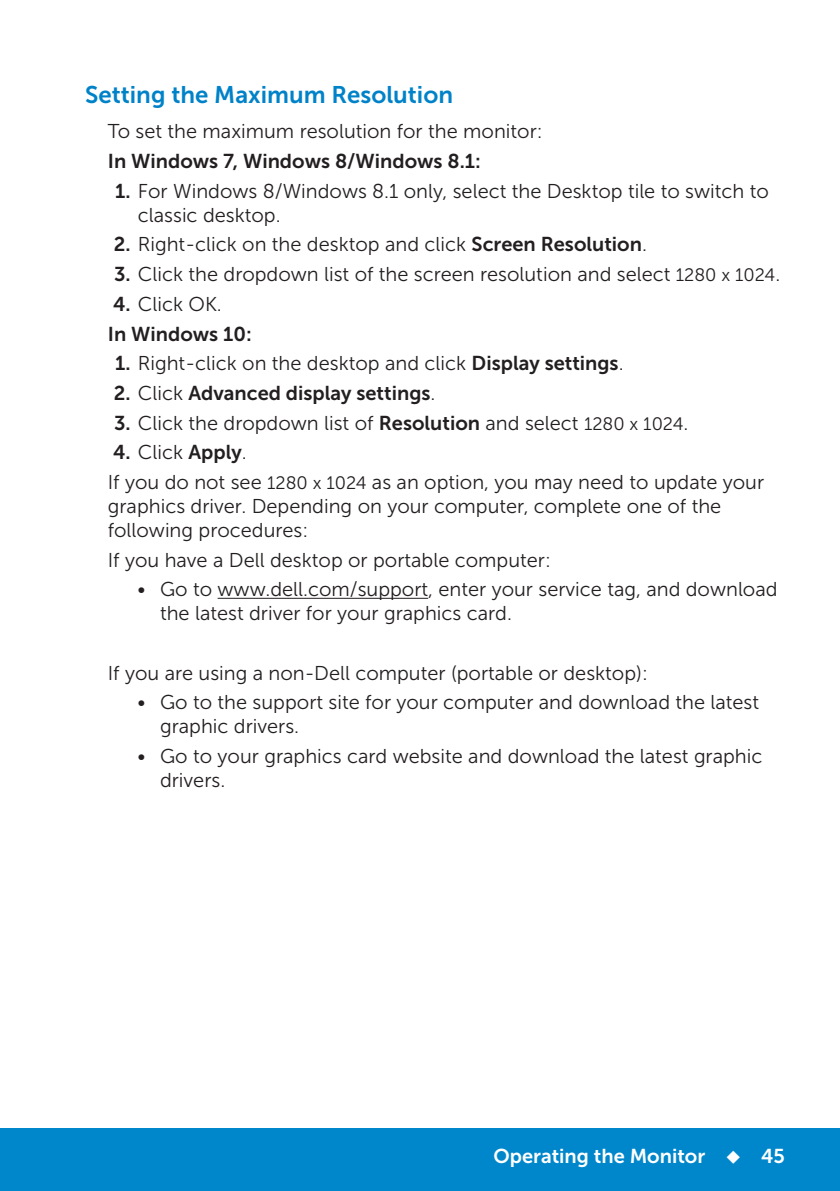
<style>
.page{position:relative;width:840px;height:1191px;background:#fff}
.page>*{position:absolute;margin:0;border:0;box-sizing:border-box;transform-origin:0 0}
.Head2{font:24px "Museo Sans For Dell 700";color:#0082c8}
.Paragraph{font:20px/24px "Museo Sans For Dell 300";color:#231f20}
.Paragraph-2{font:20px "Museo Sans For Dell 700";color:#231f20}
.t1{font:20px "Museo Sans For Dell 700";color:#fff}
.s1{font-family:"Museo Sans For Dell 700"}
.s2{font-size:18px}
.s3{font-family:"Museo Sans For Dell 300"}
</style>
<div class="page">
<div style="left:0;top:1128px;width:839px;height:63px;background:#0087cb"></div>
<hr style="left:217px;top:598px;width:211px;height:1px;background:#231f20">
<p class="Head2" style="left:85px;top:81px;width:369px">Setting the Maximum Resolution</p>
<p class="Paragraph" style="left:108px;top:120px;width:436px">To set the maximum resolution for the monitor:</p>
<p class="Paragraph-2" style="left:108px;top:150px;width:374px">In Windows 7, Windows 8/Windows 8.1:</p>
<p class="Paragraph" style="left:138px;top:179px;width:632px;text-indent:-23px"><span class="s1">1.</span> For Windows 8/Windows 8.1 only, select the Desktop tile to switch to classic desktop.</p>
<p class="Paragraph" style="left:114px;top:233px;width:534px"><span class="s1">2.</span> Right-click on the desktop and click <span class="s1">Screen Resolution</span>.</p>
<p class="Paragraph" style="left:114px;top:262px;width:667px"><span class="s1">3.</span> Click the dropdown list of the screen resolution and select <span class="s2">1280 x 1024</span>.</p>
<p class="Paragraph" style="left:113px;top:292px;width:110px"><span class="s1">4.</span> Click OK.</p>
<p class="Paragraph-2" style="left:108px;top:322px;width:145px">In Windows 10:</p>
<p class="Paragraph" style="left:115px;top:351px;width:509px"><span class="s1">1.</span> Right-click on the desktop and click <span class="s1">Display settings</span>.</p>
<p class="Paragraph-2" style="left:114px;top:382px;width:323px">2. <span class="s3">Click</span> Advanced display settings<span class="s3">.</span></p>
<p class="Paragraph" style="left:114px;top:411px;width:575px"><span class="s1">3.</span> Click the dropdown list of <span class="s1">Resolution</span> and select <span class="s2">1280 x 1024</span>.</p>
<p class="Paragraph-2" style="left:113px;top:441px;width:135px">4. <span class="s3">Click</span> Apply<span class="s3">.</span></p>
<p class="Paragraph" style="left:108px;top:470px;width:657px">If you do not see <span class="s2">1280 x 1024</span> as an option, you may need to update your graphics driver. Depending on your computer, complete one of the following procedures:</p>
<p class="Paragraph" style="left:108px;top:548px;width:444px">If you have a Dell desktop or portable computer:</p>
<p class="Paragraph" style="left:160px;top:577px;width:618px;text-indent:-23px">• Go to www.dell.com/support, enter your service tag, and download the latest driver for your graphics card.</p>
<p class="Paragraph" style="left:108px;top:661px;width:541px">If you are using a non-Dell computer (portable or desktop):</p>
<p class="Paragraph" style="left:160px;top:690px;width:600px;text-indent:-23px">• Go to the support site for your computer and download the latest graphic drivers.</p>
<p class="Paragraph" style="left:160px;top:744px;width:603px;text-indent:-23px">• Go to your graphics card website and download the latest graphic drivers.</p>
<p class="t1" style="left:493px;top:1144px;width:293px">Operating the Monitor ◆ 45</p>
</div>
